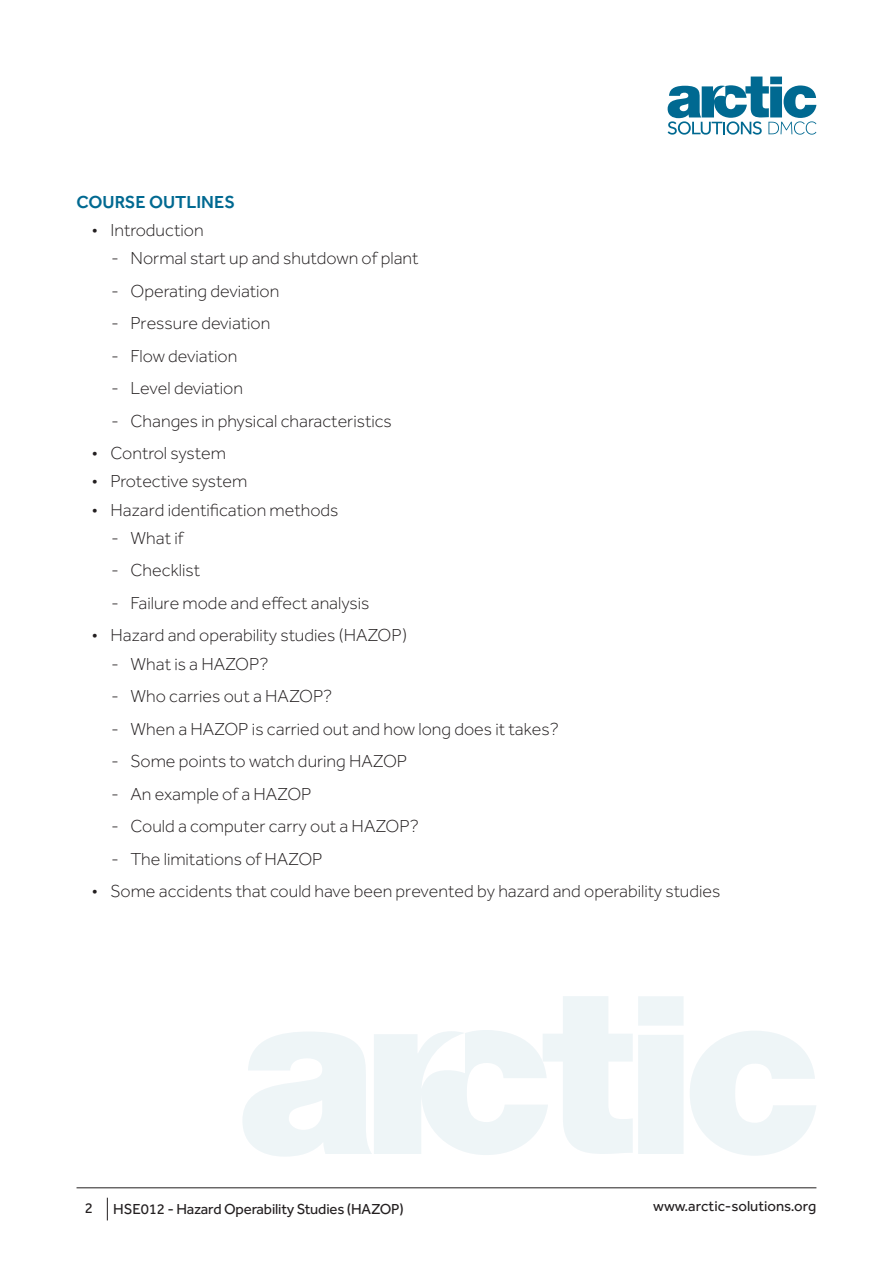
<style>
.page{position:relative;width:893px;height:1263px;background:#fff}
.page>*{position:absolute;margin:0;border:0;box-sizing:border-box;transform-origin:0 0}
.t1{font:300 18px "Effra";color:#231f20}
.Heading_-_Course_Out{font:500 18px "Effra";color:#006991}
.t2{font:15px "Effra";letter-spacing:-.01em;color:#231f20}
</style>
<div class="page">
<hr style="left:77px;top:1187px;width:739px;height:1px;background:#231f20">
<svg style="left:107px;top:1198px;width:1px;height:22px"></svg>
<svg style="left:668px;top:77px;width:148px;height:58px"></svg>
<svg style="left:690px;top:1031px;width:126px;height:125px"></svg>
<svg style="left:243px;top:996px;width:440px;height:161px"></svg>
<p class="Heading_-_Course_Out" style="left:77px;top:191px;width:160px">COURSE OUTLINES</p>
<p class="t1" style="left:92px;top:220px;width:113px">• Introduction</p>
<p class="t1" style="left:111px;top:248px;width:309px">- Normal start up and shutdown of plant</p>
<p class="t1" style="left:111px;top:280px;width:170px">- Operating deviation</p>
<p class="t1" style="left:111px;top:313px;width:161px">- Pressure deviation</p>
<p class="t1" style="left:111px;top:345px;width:128px">- Flow deviation</p>
<p class="t1" style="left:111px;top:378px;width:133px">- Level deviation</p>
<p class="t1" style="left:111px;top:410px;width:282px">- Changes in physical characteristics</p>
<p class="t1" style="left:92px;top:443px;width:136px">• Control system</p>
<p class="t1" style="left:92px;top:471px;width:157px">• Protective system</p>
<p class="t1" style="left:92px;top:500px;width:248px">• Hazard identification methods</p>
<p class="t1" style="left:111px;top:528px;width:74px">- What if</p>
<p class="t1" style="left:111px;top:560px;width:91px">- Checklist</p>
<p class="t1" style="left:111px;top:593px;width:260px">- Failure mode and effect analysis</p>
<p class="t1" style="left:92px;top:625px;width:317px">• Hazard and operability studies (HAZOP)</p>
<p class="t1" style="left:111px;top:654px;width:159px">- What is a HAZOP?</p>
<p class="t1" style="left:111px;top:686px;width:222px">- Who carries out a HAZOP?</p>
<p class="t1" style="left:111px;top:719px;width:449px">- When a HAZOP is carried out and how long does it takes?</p>
<p class="t1" style="left:111px;top:751px;width:298px">- Some points to watch during HAZOP</p>
<p class="t1" style="left:111px;top:784px;width:202px">- An example of a HAZOP</p>
<p class="t1" style="left:111px;top:816px;width:309px">- Could a computer carry out a HAZOP?</p>
<p class="t1" style="left:111px;top:849px;width:213px">- The limitations of HAZOP</p>
<p class="t1" style="left:92px;top:881px;width:630px">• Some accidents that could have been prevented by hazard and operability studies</p>
<p class="t2" style="left:85px;top:1199px;width:10px">2</p>
<p class="t2" style="left:113px;top:1200px;width:292px">HSE012 - Hazard Operability Studies (HAZOP)</p>
<p class="t2" style="left:653px;top:1198px;width:165px">www.arctic-solutions.org</p>
</div>
